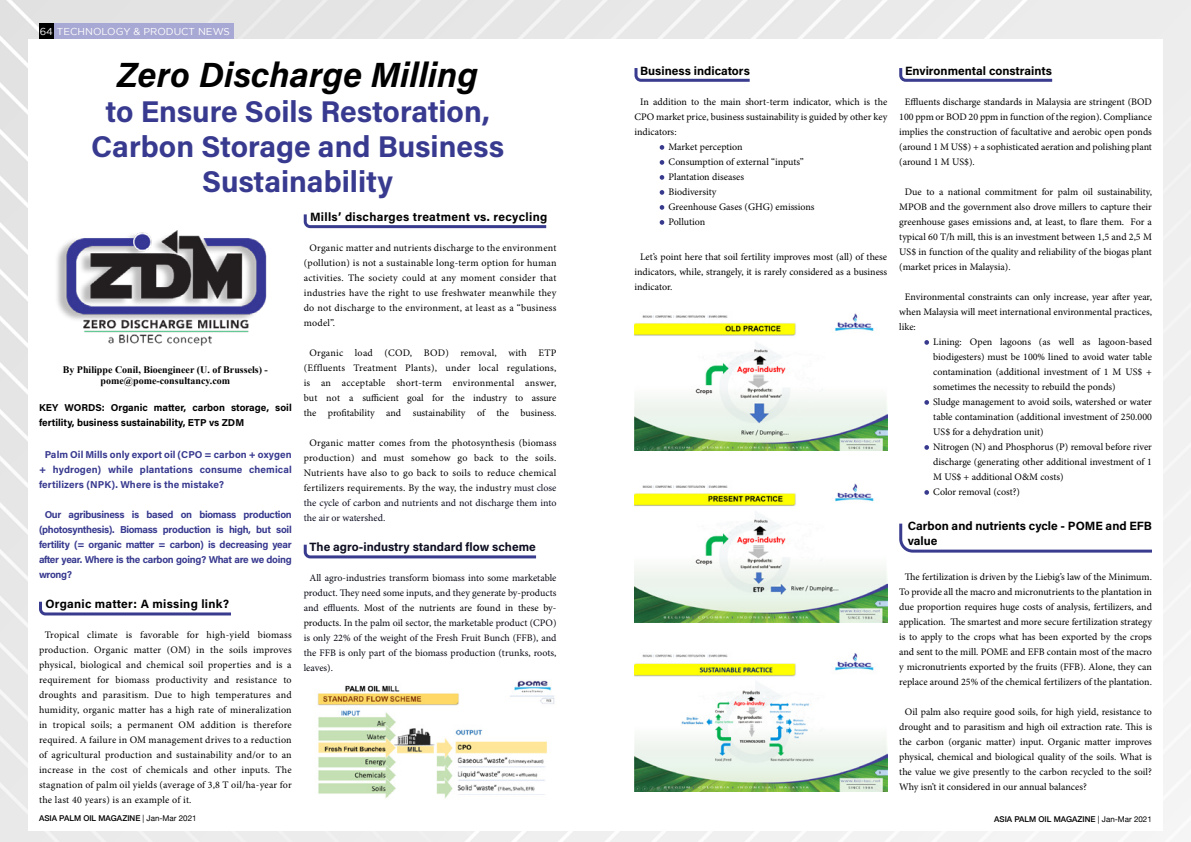
<style>
.page{position:relative;width:1191px;height:842px;background:#fff}
.page>*{position:absolute;margin:0;border:0;box-sizing:border-box;transform-origin:0 0}
.t1{font:35px "Acumin Variable Concept";letter-spacing:.05em;color:#000}
.t2{font:30px/35px "Acumin Variable Concept";letter-spacing:.055em;color:#383a8f;text-align:center}
.t3{font:12px/15px "Acumin Variable Concept";letter-spacing:.06em;color:#000}
.t4{font:12px "Acumin Variable Concept";letter-spacing:.08em;color:#000}
.t5{font:12px "Acumin Variable Concept";letter-spacing:.05em;color:#0d0e21}
.t6{font:10px/15px "Minion Pro";color:#000;text-align:justify}
.t7{font:10px/15px "Minion Pro";color:#080914;text-align:justify}
.t8{font:10px/15px "Acumin Variable Concept";letter-spacing:.03em;color:#383a8f;text-align:justify}
.t9{font:10px/15px "Acumin Variable Concept";letter-spacing:.055em;color:#000}
.t10{font:700 10px/11.8px "Times New Roman";color:#000;text-align:center}
.t11{font:10px "Gotham";color:#fff}
.t12{font:500 8px "Helvetica Neue";color:#000}
.s1{color:#0d0e21}
.s2{color:#000}
.s3{color:#393b8e}
.s4{font-weight:400}
</style>
<div class="page">
<img style="left:0;top:0;width:1191px;height:842px">
<div style="left:28px;top:39px;width:1134px;height:792px;background:#fff"></div>
<div style="left:39px;top:24px;width:15px;height:15px;background:#000"></div>
<div style="left:54px;top:24px;width:179px;height:15px;background:#a8a8d4"></div>
<img style="left:57px;top:230px;width:210px;height:116px">
<img style="left:317px;top:680px;width:238px;height:119px">
<svg style="left:303px;top:214px;width:244px;height:15px"></svg>
<svg style="left:303px;top:544px;width:234px;height:15px"></svg>
<svg style="left:39px;top:601px;width:192px;height:15px"></svg>
<img style="left:634px;top:313px;width:253px;height:138px">
<img style="left:634px;top:483px;width:253px;height:139px">
<img style="left:634px;top:653px;width:253px;height:138px">
<svg style="left:634px;top:68px;width:116px;height:14px"></svg>
<svg style="left:899px;top:68px;width:154px;height:14px"></svg>
<svg style="left:899px;top:523px;width:253px;height:30px"></svg>
<p class="t11" style="left:40px;top:26px;width:192px">64 TECHNOLOGY &amp; PRODUCT NEWS</p>
<h1 class="t1" style="left:117px;top:50px;width:361px">Zero Discharge Milling</h1>
<h2 class="t2" style="left:91px;top:93px;width:412px">to Ensure Soils Restoration,<br>Carbon Storage and Business<br>Sustainability</h2>
<p class="t10" style="left:63px;top:363px;width:207px">By Philippe Conil, Bioengineer (U. of Brussels) - pome@pome-consultancy.com</p>
<p class="t9" style="left:39px;top:399px;width:254px">KEY WORDS: Organic matter, carbon storage, soil fertility, business sustainability, ETP vs ZDM</p>
<p class="t8" style="left:39px;top:446px;width:254px;text-indent:6px">Palm Oil Mills only export oil (CPO = carbon + oxygen + hydrogen) while plantations consume chemical fertilizers (NPK). Where is the mistake?</p>
<p class="t8" style="left:39px;top:506px;width:254px;text-indent:6px">Our agribusiness is based on biomass production (photosynthesis). Biomass production is high, but soil fertility (= organic matter = carbon) is decreasing year after year. Where is the carbon going? What are we doing wrong?</p>
<p class="t3" style="left:45px;top:596px;width:185px">Organic matter: A missing link?</p>
<p class="t6" style="left:39px;top:627px;width:254px;text-indent:6px">Tropical climate is favorable for high-yield biomass production. Organic matter (OM) in the soils improves physical, biological and chemical soil properties and is a requirement for biomass productivity and resistance to droughts and parasitism. Due to high temperatures and humidity, organic matter has a high rate of mineralization in tropical soils; a permanent OM addition is therefore required. A failure in OM management drives to a reduction of agricultural production and sustainability and/or to an increase in the cost of chemicals and other inputs. The stagnation of palm oil yields (average of 3,8 T oil/ha-year for the last 40 years) is an example of it.</p>
<p class="t4" style="left:310px;top:209px;width:238px">Mills’ discharges treatment vs. recycling</p>
<p class="t6" style="left:304px;top:241px;width:254px;text-indent:6px">Organic matter and nutrients discharge to the environment (pollution) is not a sustainable long-term option for human activities. The society could at any moment consider that industries have the right to use freshwater meanwhile they do not discharge to the environment, at least as a “business model”.</p>
<p class="t6" style="left:304px;top:346px;width:254px;text-align:center">Organic load (COD, BOD) removal, with ETP (Effluents Treatment Plants), under local regulations, is an acceptable short-term environmental answer, but not a sufficient goal for the industry to assure the profitability and sustainability of the business.</p>
<p class="t6" style="left:304px;top:436px;width:254px;text-indent:6px">Organic matter comes from the photosynthesis (biomass production) and must somehow go back to the soils.<br>Nutrients have also to go back to soils to reduce chemical fertilizers requirements. By the way, the industry <span class="s1">must close the cycle of carbon and nutrients and not discharge them into the air or watershed.</span></p>
<p class="t5" style="left:309px;top:539px;width:227px">The agro-industry standard flow scheme</p>
<p class="t7" style="left:304px;top:571px;width:254px;text-indent:6px">All agro-industries transform biomass into some marketable product. They need some inputs, and they generate by-products and effluents. <span class="s2">Most of the nutrients are found in these by&shy;products.</span> In the palm oil sector, the marketable product (CPO) is only 22% of the weight of the Fresh Fruit Bunch (FFB), and the FFB is only part of the biomass production (trunks, roots, leaves).</p>
<p class="t3" style="left:640px;top:62px;width:110px">Business indicators</p>
<p class="t6" style="left:634px;top:94px;width:254px;text-indent:6px">In addition to the main short-term indicator, which is the CPO market price, business sustainability is guided by other key indicators:</p>
<p class="t6" style="left:660px;top:139px;width:84px"><span class="s3">•</span> Market perception</p>
<p class="t6" style="left:660px;top:154px;width:145px"><span class="s3">•</span> Consumption of external “inputs”</p>
<p class="t6" style="left:660px;top:169px;width:86px"><span class="s3">•</span> Plantation diseases</p>
<p class="t6" style="left:660px;top:184px;width:58px"><span class="s3">•</span> Biodiversity</p>
<p class="t6" style="left:660px;top:199px;width:156px"><span class="s3">•</span> Greenhouse Gases (GHG) emissions</p>
<p class="t6" style="left:660px;top:214px;width:47px"><span class="s3">•</span> Pollution</p>
<p class="t6" style="left:634px;top:249px;width:254px;text-indent:6px">Let’s point here that soil fertility improves most (all) of these indicators, while, strangely, it is rarely considered as a business indicator.</p>
<p class="t3" style="left:905px;top:62px;width:147px">Environmental constraints</p>
<p class="t6" style="left:899px;top:94px;width:254px;text-indent:6px">Effluents discharge standards in Malaysia are stringent (BOD 100 ppm or BOD 20 ppm in function of the region). Compliance implies the construction of facultative and aerobic open ponds (around 1 M US$) + a sophisticated aeration and polishing plant (around 1 M US$).</p>
<p class="t6" style="left:899px;top:184px;width:254px;text-indent:6px">Due to a national commitment for palm oil sustainability, MPOB and the government also drove millers to capture their greenhouse gases emissions and, at least, to flare them. For a typical 60 T/h mill, this is an investment between 1,5 and 2,5 M US$ in function of the quality and reliability of the biogas plant (market prices in Malaysia).</p>
<p class="t6" style="left:899px;top:289px;width:254px;text-indent:6px">Environmental constraints can only increase, year after year, when Malaysia will meet international environmental practices, like:</p>
<p class="t6" style="left:933px;top:334px;width:220px;text-indent:-8px"><span class="s3">•</span> Lining: Open lagoons (as well as lagoon-based biodigesters) must be 100% lined to avoid water table contamination (additional investment of 1 M US$ + sometimes the necessity to rebuild the ponds)</p>
<p class="t6" style="left:933px;top:394px;width:220px;text-indent:-8px"><span class="s3">•</span> Sludge management to avoid soils, watershed or water table contamination (additional investment of 250.000<br>US$ for a dehydration unit)</p>
<p class="t6" style="left:933px;top:439px;width:220px;text-indent:-8px"><span class="s3">•</span> Nitrogen (N) and Phosphorus (P) removal before river discharge (generating other additional investment of 1<br>M US$ + additional O&amp;M costs)</p>
<p class="t6" style="left:924px;top:484px;width:97px"><span class="s3">•</span> Color removal (cost?)</p>
<p class="t3" style="left:907px;top:517px;width:245px">Carbon and nutrients cycle - POME and EFB value</p>
<p class="t6" style="left:899px;top:569px;width:254px;text-align:center">The fertilization is driven by the Liebig’s law of the Minimum.<br>To provide all the macro and micronutrients to the plantation in due proportion requires huge costs of analysis, fertilizers, and application. The smartest and more secure fertilization strategy is to apply to the crops what has been exported by the crops and sent to the mill. POME and EFB contain most of the macro y micronutrients exported by the fruits (FFB). Alone, they can replace around 25% of the chemical fertilizers of the plantation.</p>
<p class="t6" style="left:899px;top:704px;width:254px;text-indent:6px">Oil palm also require good soils, for high yield, resistance to drought and to parasitism and high oil extraction rate. This is the carbon (organic matter) input. Organic matter improves physical, chemical and biological quality of the soils. What is the value we give presently to the carbon recycled to the soil?<br>Why isn’t it considered in our annual balances?</p>
<p class="t12" style="left:39px;top:812px;width:159px">ASIA PALM OIL MAGAZINE <span class="s4">| Jan-Mar 2021</span></p>
<p class="t12" style="left:994px;top:812px;width:159px">ASIA PALM OIL MAGAZINE <span class="s4">| Jan-Mar 2021</span></p>
</div>
